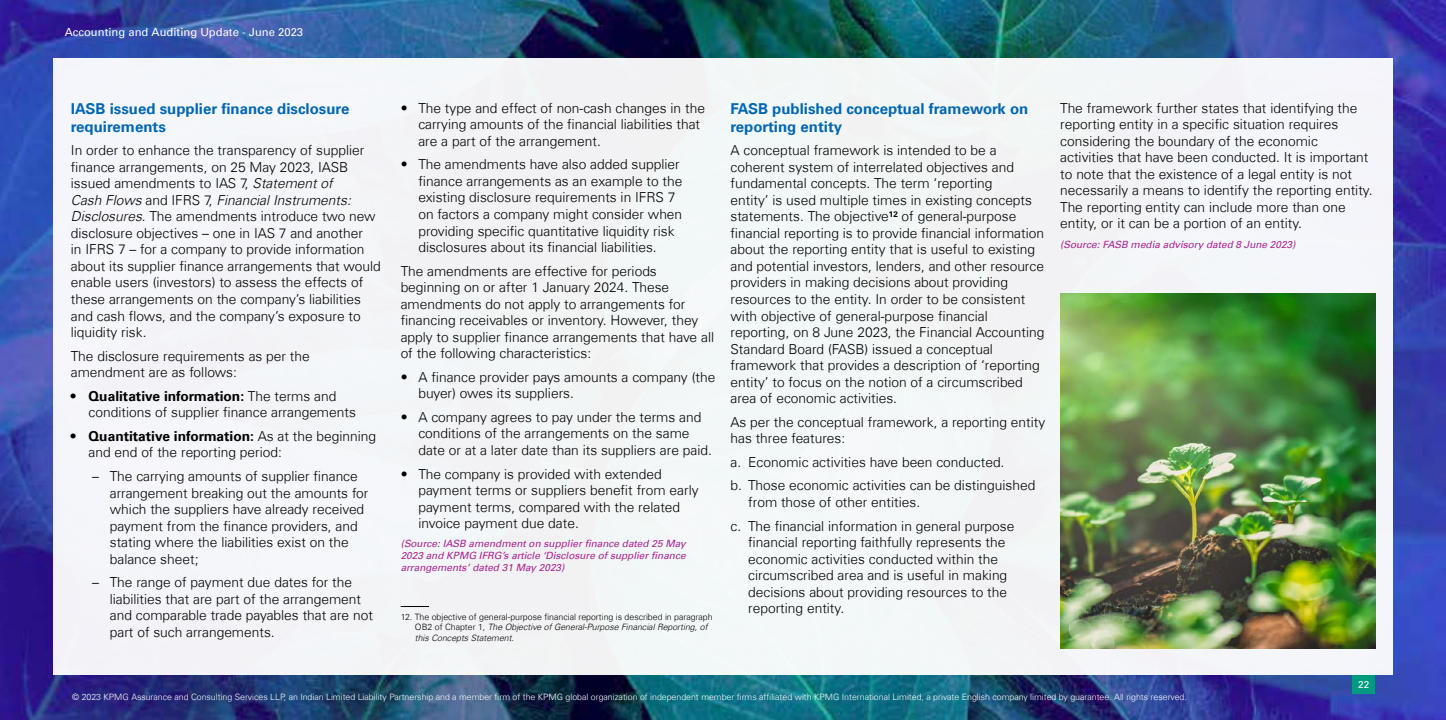
<style>
.page{position:relative;width:1446px;height:720px;background:#fff}
.page>*{position:absolute;margin:0;border:0;box-sizing:border-box;transform-origin:0 0}
.t1{font:700 15px/18px "Universfor KPMG";color:#0066b3}
.t2{font:300 13.75px/16.5px "Universfor KPMG";color:#000}
.t3{font:11.25px "Universfor KPMG";color:#fff}
.t4{font:italic 10px/12px "Universfor KPMG";color:#a6228e;text-align:justify}
.t5{font:10px "Universfor KPMG";color:#fff}
.t6{font:300 8.75px "Universfor KPMG";color:#fff}
.t7{font:300 8.75px/10.5px "Universfor KPMG";color:#000}
.s1{font-style:italic}
.s2{font-weight:700}
.s3{font-family:"Univers 45"}
</style>
<div class="page">
<img style="left:0;top:0;width:1446px;height:719px">
<div style="left:53px;top:58px;width:1340px;height:617px;background:#f3f6f8"></div>
<img style="left:1060px;top:293px;width:315px;height:355px">
<svg style="left:401px;top:606px;width:28px;height:1px"></svg>
<div style="left:1352px;top:675px;width:23px;height:18px;background:#009a81"></div>
<p class="t3" style="left:65px;top:26px;width:240px">Accounting and Auditing Update - June 2023</p>
<p class="t1" style="left:71px;top:99px;width:280px">IASB issued supplier finance disclosure requirements</p>
<p class="t2" style="left:71px;top:142px;width:311px">In order to enhance the transparency of supplier finance arrangements, on 25 May 2023, IASB issued amendments to IAS 7, <span class="s1">Statement of<br>Cash Flows</span> and IFRS 7, <span class="s1">Financial Instruments:<br>Disclosures</span>. The amendments introduce two new disclosure objectives – one in IAS 7 and another<br>in IFRS 7 – for a company to provide information about its supplier finance arrangements that would enable users (investors) to assess the effects of these arrangements on the company’s liabilities and cash flows, and the company’s exposure to liquidity risk.</p>
<p class="t2" style="left:71px;top:347px;width:240px">The disclosure requirements as per the amendment are as follows:</p>
<p class="t2" style="left:89px;top:387px;width:269px;text-indent:-18px"><span class="s2">• Qualitative information:</span> The terms and conditions of supplier finance arrangements</p>
<p class="t2" style="left:89px;top:427px;width:289px;text-indent:-18px"><span class="s2">• Quantitative information:</span> As at the beginning and end of the reporting period:</p>
<p class="t2" style="left:110px;top:467px;width:260px;text-indent:-18px"><span class="s3">–</span> The carrying amounts of supplier finance arrangement breaking out the amounts for which the suppliers have already received payment from the finance providers, and stating where the liabilities exist on the balance sheet;</p>
<p class="t2" style="left:110px;top:573px;width:265px;text-indent:-18px"><span class="s3">–</span> The range of payment due dates for the liabilities that are part of the arrangement and comparable trade payables that are not part of such arrangements.</p>
<p class="t2" style="left:418px;top:100px;width:288px;text-indent:-18px">• The type and effect of non-cash changes in the carrying amounts of the financial liabilities that are a part of the arrangement.</p>
<p class="t2" style="left:418px;top:156px;width:265px;text-indent:-18px">• The amendments have also added supplier finance arrangements as an example to the existing disclosure requirements in IFRS 7 on factors a company might consider when providing specific quantitative liquidity risk disclosures about its financial liabilities.</p>
<p class="t2" style="left:401px;top:262px;width:315px">The amendments are effective for periods beginning on or after 1 January 2024. These amendments do not apply to arrangements for financing receivables or inventory. However, they apply to supplier finance arrangements that have all of the following characteristics:</p>
<p class="t2" style="left:418px;top:368px;width:298px;text-indent:-18px">• A finance provider pays amounts a company (the buyer) owes its suppliers.</p>
<p class="t2" style="left:418px;top:408px;width:295px;text-indent:-18px">• A company agrees to pay under the terms and conditions of the arrangements on the same date or at a later date than its suppliers are paid.</p>
<p class="t2" style="left:418px;top:465px;width:282px;text-indent:-18px">• The company is provided with extended payment terms or suppliers benefit from early payment terms, compared with the related invoice payment due date.</p>
<p class="t4" style="left:401px;top:537px;width:287px">(Source: IASB amendment on supplier finance dated 25 May 2023 and KPMG IFRG’s article ‘Disclosure of supplier finance arrangements’ dated 31 May 2023)</p>
<p class="t7" style="left:415px;top:611px;width:299px;text-indent:-14px">12. The objective of general-purpose financial reporting is described in paragraph<br>OB2 of Chapter 1, <span class="s1">The Objective of General-Purpose Financial Reporting, of this Concepts Statement.</span></p>
<p class="t1" style="left:730px;top:99px;width:299px">FASB published conceptual framework on reporting entity</p>
<p class="t2" style="left:730px;top:142px;width:315px">A conceptual framework is intended to be a coherent system of interrelated objectives and fundamental concepts. The term ‘reporting<br>entity’ is used multiple times in existing concepts statements. The objective<sup>12</sup> of general-purpose financial reporting is to provide financial information about the reporting entity that is useful to existing and potential investors, lenders, and other resource providers in making decisions about providing resources to the entity. In order to be consistent with objective of general-purpose financial reporting, on 8 June 2023, the Financial Accounting Standard Board (FASB) issued a conceptual framework that provides a description of ‘reporting entity’ to focus on the notion of a circumscribed area of economic activities.</p>
<p class="t2" style="left:730px;top:413px;width:316px">As per the conceptual framework, a reporting entity has three features:</p>
<p class="t2" style="left:730px;top:450px;width:306px;line-height:23.6px">a. Economic activities have been conducted.<br>b. Those economic activities can be distinguished</p>
<p class="t2" style="left:730px;top:490px;width:285px;line-height:23.6px;text-indent:18px">from those of other entities.<br>c. The financial information in general purpose</p>
<p class="t2" style="left:748px;top:533px;width:261px">financial reporting faithfully represents the economic activities conducted within the circumscribed area and is useful in making decisions about providing resources to the reporting entity.</p>
<p class="t2" style="left:1060px;top:100px;width:314px">The framework further states that identifying the reporting entity in a specific situation requires considering the boundary of the economic activities that have been conducted. It is important to note that the existence of a legal entity is not necessarily a means to identify the reporting entity.<br>The reporting entity can include more than one entity, or it can be a portion of an entity.</p>
<p class="t4" style="left:1060px;top:238px;width:237px">(Source: FASB media advisory dated 8 June 2023)</p>
<p class="t5" style="left:1358px;top:678px;width:13px">22</p>
<p class="t6" style="left:72px;top:691px;width:1116px">© 2023 KPMG Assurance and Consulting Services LLP, an Indian Limited Liability Partnership and a member firm of the KPMG global organization of independent member firms affiliated with KPMG International Limited, a private English company limited by guarantee. All rights reserved.</p>
</div>
